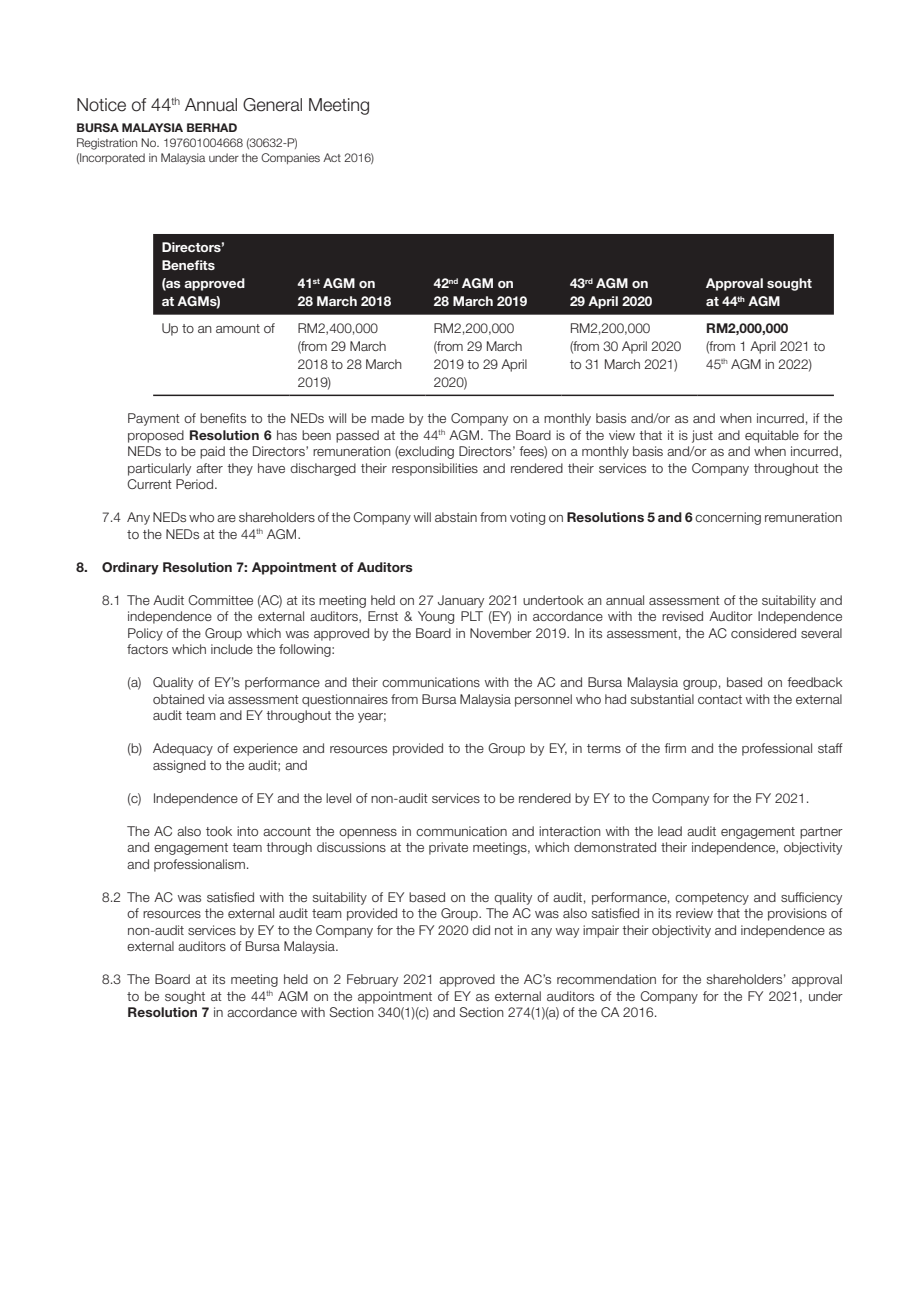
<style>
.page{position:relative;width:919px;height:1289px;background:#fff}
.page>*{position:absolute;margin:0;border:0;box-sizing:border-box;transform-origin:0 0}
.t1{font:300 18px "Helvetica Neue LT Std";color:#231f20}
.indent_4{font:300 13.5px/16.5px "Helvetica Neue LT Std";letter-spacing:.01em;color:#231f20}
.indent_4-2{font:700 13.5px/18px "Helvetica Neue LT Std";color:#fff}
.indent_4-3{font:700 13.5px "Helvetica Neue LT Std";letter-spacing:.01em;color:#231f20}
.indent_4-4{font:300 12px "Helvetica Neue LT Std";color:#231f20}
.indent_4-5{font:700 12px "Helvetica Neue LT Std";color:#231f20}
.s1{font-weight:700}
</style>
<div class="page">
<div style="left:153px;top:234px;width:680px;height:81px;background:#231f20"></div>
<hr style="left:153px;top:394px;width:136px;height:2px;background:#231f20">
<hr style="left:289px;top:394px;width:136px;height:2px;background:#231f20">
<hr style="left:425px;top:394px;width:136px;height:2px;background:#231f20">
<hr style="left:561px;top:394px;width:136px;height:2px;background:#231f20">
<hr style="left:697px;top:394px;width:136px;height:2px;background:#231f20">
<p class="t1" style="left:77px;top:93px;width:295px">Notice of 44<sup>th</sup> Annual General Meeting</p>
<p class="indent_4-5" style="left:77px;top:120px;width:162px">BURSA MALAYSIA BERHAD</p>
<p class="indent_4-4" style="left:77px;top:135px;width:223px">Registration No. 197601004668 (30632-P)</p>
<p class="indent_4-4" style="left:77px;top:150px;width:299px">(Incorporated in Malaysia under the Companies Act 2016)</p>
<p class="indent_4-2" style="left:162px;top:238px;width:85px">Directors’<br>Benefits<br>(as approved at AGMs)</p>
<p class="indent_4-2" style="left:298px;top:274px;width:95px">41<sup>st</sup> AGM on<br>28 March 2018</p>
<p class="indent_4-2" style="left:434px;top:274px;width:95px">42<sup>nd</sup> AGM on<br>28 March 2019</p>
<p class="indent_4-2" style="left:570px;top:274px;width:84px">43<sup>rd</sup> AGM on<br>29 April 2020</p>
<p class="indent_4-2" style="left:706px;top:274px;width:107px">Approval sought at 44<sup>th</sup> AGM</p>
<p class="indent_4" style="left:162px;top:319px;width:115px">Up to an amount of</p>
<p class="indent_4" style="left:298px;top:319px;width:82px">RM2,400,000</p>
<p class="indent_4" style="left:298px;top:337px;width:106px;line-height:18px">(from 29 March<br>2018 to 28 March<br>2019)</p>
<p class="indent_4" style="left:434px;top:319px;width:82px">RM2,200,000</p>
<p class="indent_4" style="left:434px;top:337px;width:95px;line-height:18px">(from 29 March<br>2019 to 29 April<br>2020)</p>
<p class="indent_4" style="left:570px;top:319px;width:82px">RM2,200,000</p>
<p class="indent_4" style="left:570px;top:337px;width:113px;line-height:18px">(from 30 April 2020 to 31 March 2021)</p>
<p class="indent_4-3" style="left:706px;top:319px;width:84px">RM2,000,000</p>
<p class="indent_4" style="left:706px;top:337px;width:121px;line-height:18px">(from 1 April 2021 to<br>45<sup>th</sup> AGM in 2022)</p>
<p class="indent_4" style="left:128px;top:410px;width:716px;text-align:justify">Payment of benefits to the NEDs will be made by the Company on a monthly basis and/or as and when incurred, if the proposed <span class="s1">Resolution 6</span> has been passed at the 44<sup>th</sup> AGM. The Board is of the view that it is just and equitable for the NEDs to be paid the Directors’ remuneration (excluding Directors’ fees) on a monthly basis and/or as and when incurred, particularly after they have discharged their responsibilities and rendered their services to the Company throughout the Current Period.</p>
<p class="indent_4" style="left:128px;top:509px;width:716px;text-indent:-26px">7.4 Any NEDs who are shareholders of the Company will abstain from voting on <span class="s1">Resolutions 5 and 6</span> concerning remuneration to the NEDs at the 44<sup>th</sup> AGM.</p>
<p class="indent_4-3" style="left:77px;top:558px;width:338px">8. Ordinary Resolution 7: Appointment of Auditors</p>
<p class="indent_4" style="left:128px;top:591px;width:716px;text-align:justify;text-indent:-26px">8.1 The Audit Committee (AC) at its meeting held on 27 January 2021 undertook an annual assessment of the suitability and independence of the external auditors, Ernst &amp; Young PLT (EY) in accordance with the revised Auditor Independence Policy of the Group which was approved by the Board in November 2019. In its assessment, the AC considered several factors which include the following:</p>
<p class="indent_4" style="left:153px;top:674px;width:690px;text-align:justify;text-indent:-26px">(a) Quality of EY’s performance and their communications with the AC and Bursa Malaysia group, based on feedback obtained via assessment questionnaires from Bursa Malaysia personnel who had substantial contact with the external audit team and EY throughout the year;</p>
<p class="indent_4" style="left:153px;top:740px;width:690px;text-indent:-26px">(b) Adequacy of experience and resources provided to the Group by EY, in terms of the firm and the professional staff assigned to the audit; and</p>
<p class="indent_4" style="left:128px;top:789px;width:683px">(c) Independence of EY and the level of non-audit services to be rendered by EY to the Company for the FY 2021.</p>
<p class="indent_4" style="left:128px;top:822px;width:716px;text-align:justify">The AC also took into account the openness in communication and interaction with the lead audit engagement partner and engagement team through discussions at the private meetings, which demonstrated their independence, objectivity and professionalism.</p>
<p class="indent_4" style="left:128px;top:888px;width:716px;text-align:justify;text-indent:-26px">8.2 The AC was satisfied with the suitability of EY based on the quality of audit, performance, competency and sufficiency of resources the external audit team provided to the Group. The AC was also satisfied in its review that the provisions of non-audit services by EY to the Company for the FY 2020 did not in any way impair their objectivity and independence as external auditors of Bursa Malaysia.</p>
<p class="indent_4" style="left:128px;top:971px;width:716px;text-align:justify;text-indent:-26px">8.3 The Board at its meeting held on 2 February 2021 approved the AC’s recommendation for the shareholders’ approval to be sought at the 44<sup>th</sup> AGM on the appointment of EY as external auditors of the Company for the FY 2021, under <span class="s1">Resolution 7</span> in accordance with Section 340(1)(c) and Section 274(1)(a) of the CA 2016.</p>
</div>
